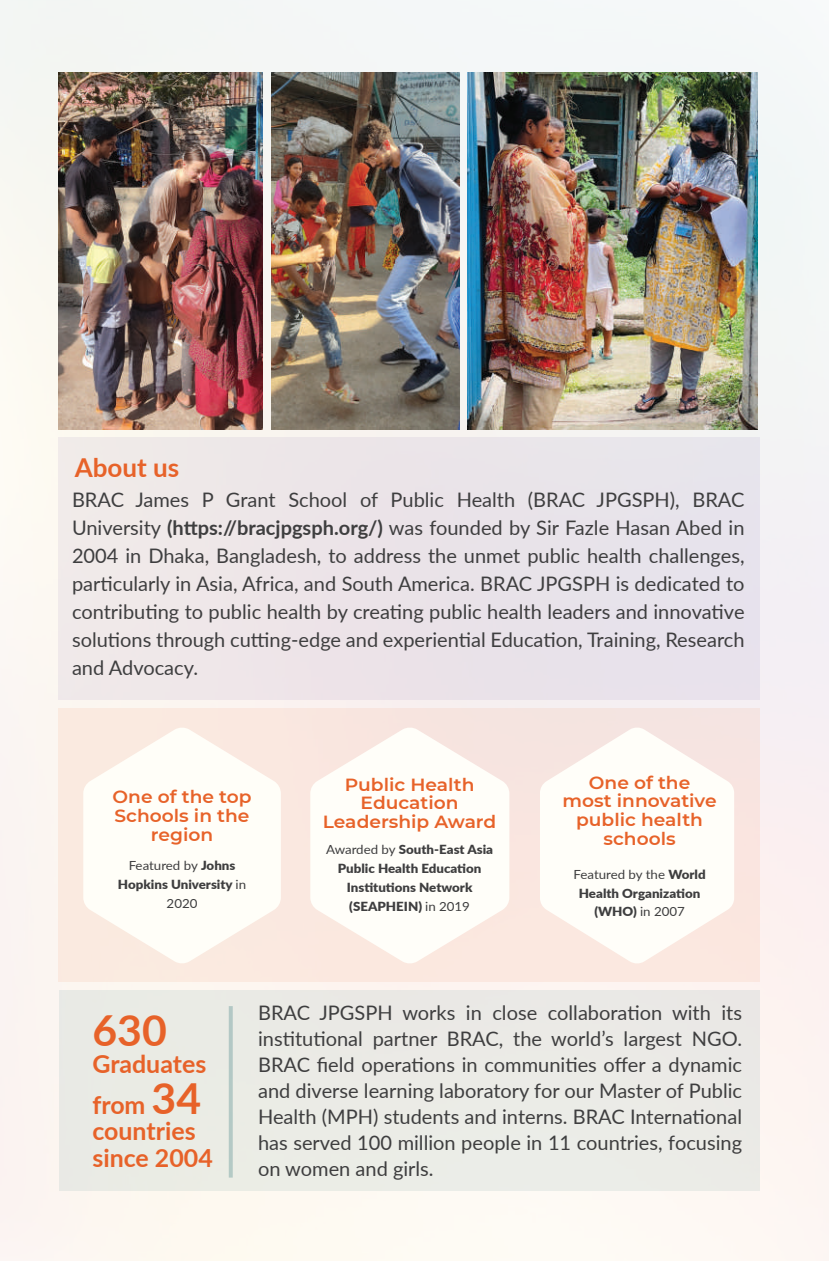
<style>
.page{position:relative;width:829px;height:1261px;background:#fff}
.page>*{position:absolute;margin:0;border:0;box-sizing:border-box;transform-origin:0 0}
.t1{font:700 42.8px "Lato";color:#e76229}
.t2{font:700 26px "Lato";color:#e76229}
.t3{font:700 25px/41px "Lato";color:#e76229}
.t4{font:20px/28px "Lato";color:#3e3e3f;text-align:justify}
.t5{font:600 17.6px/18.8px "Montserrat";color:#e76229;text-align:center;scale:1.06 1}
.t6{font:900 12.6px/18.8px "Lato";color:#3e3e3f;text-align:center;scale:1.06 1}
.s1{font-weight:700}
.s2{font-weight:400}
.s3{font-size:42.8px}
</style>
<div class="page">
<div style="left:0;top:0;width:828px;height:1260px;background:#faf6f3"></div>
<div style="left:59px;top:437px;width:700px;height:262px;background:#ebe4e9"></div>
<div style="left:59px;top:708px;width:700px;height:273px;background:#fae8e0"></div>
<div style="left:59px;top:989px;width:699px;height:201px;background:#ebebe6"></div>
<svg style="left:83px;top:728px;width:198px;height:235px;fill:#fffef8"></svg>
<svg style="left:310px;top:728px;width:199px;height:235px;fill:#fffef9"></svg>
<svg style="left:540px;top:728px;width:193px;height:235px;fill:#fffef9"></svg>
<svg style="left:229px;top:1006px;width:4px;height:171px"></svg>
<img style="left:59px;top:73px;width:203px;height:356px">
<img style="left:271px;top:73px;width:188px;height:356px">
<img style="left:467px;top:73px;width:290px;height:356px">
<h2 class="t2" style="left:75px;top:448px;width:106px">About us</h2>
<p class="t4" style="left:72px;top:484px;width:673px">BRAC James P Grant School of Public Health (BRAC JPGSPH), BRAC University <span class="s1">(https://bracjpgsph.org/)</span> was founded by Sir Fazle Hasan Abed in 2004 in Dhaka, Bangladesh, to address the unmet public health challenges, particularly in Asia, Africa, and South America. BRAC JPGSPH is dedicated to contributing to public health by creating public health leaders and innovative solutions through cutting-edge and experiential Education, Training, Research and Advocacy.</p>
<p class="t5" style="left:112px;top:786px;width:133px">One of the top<br>Schools in the region</p>
<p class="t6" style="left:118px;top:855px;width:122px"><span class="s2">Featured by</span> Johns<br>Hopkins University <span class="s2">in<br>2020</span></p>
<p class="t5" style="left:323px;top:774px;width:165px">Public Health<br>Education<br>Leadership Award</p>
<p class="t6" style="left:326px;top:839px;width:159px"><span class="s2">Awarded by</span> South-East Asia<br>Public Health Education<br>Institutions Network (SEAPHEIN) <span class="s2">in 2019</span></p>
<p class="t5" style="left:562px;top:771px;width:147px">One of the most innovative public health schools</p>
<p class="t6" style="left:573px;top:863px;width:126px"><span class="s2">Featured by the</span> World<br>Health Organization (WHO) <span class="s2">in 2007</span></p>
<h1 class="t1" style="left:92px;top:998px;width:76px">630</h1>
<p class="t3" style="left:92px;top:1041px;width:115px">Graduates from <span class="s3">34</span></p>
<p class="t3" style="left:92px;top:1116px;width:122px;line-height:26.6px">countries since 2004</p>
<p class="t4" style="left:258px;top:998px;width:485px;line-height:26px">BRAC JPGSPH works in close collaboration with its institutional partner BRAC, the world’s largest NGO.<br>BRAC field operations in communities offer a dynamic and diverse learning laboratory for our Master of Public Health (MPH) students and interns. BRAC International has served 100 million people in 11 countries, focusing on women and girls.</p>
</div>
